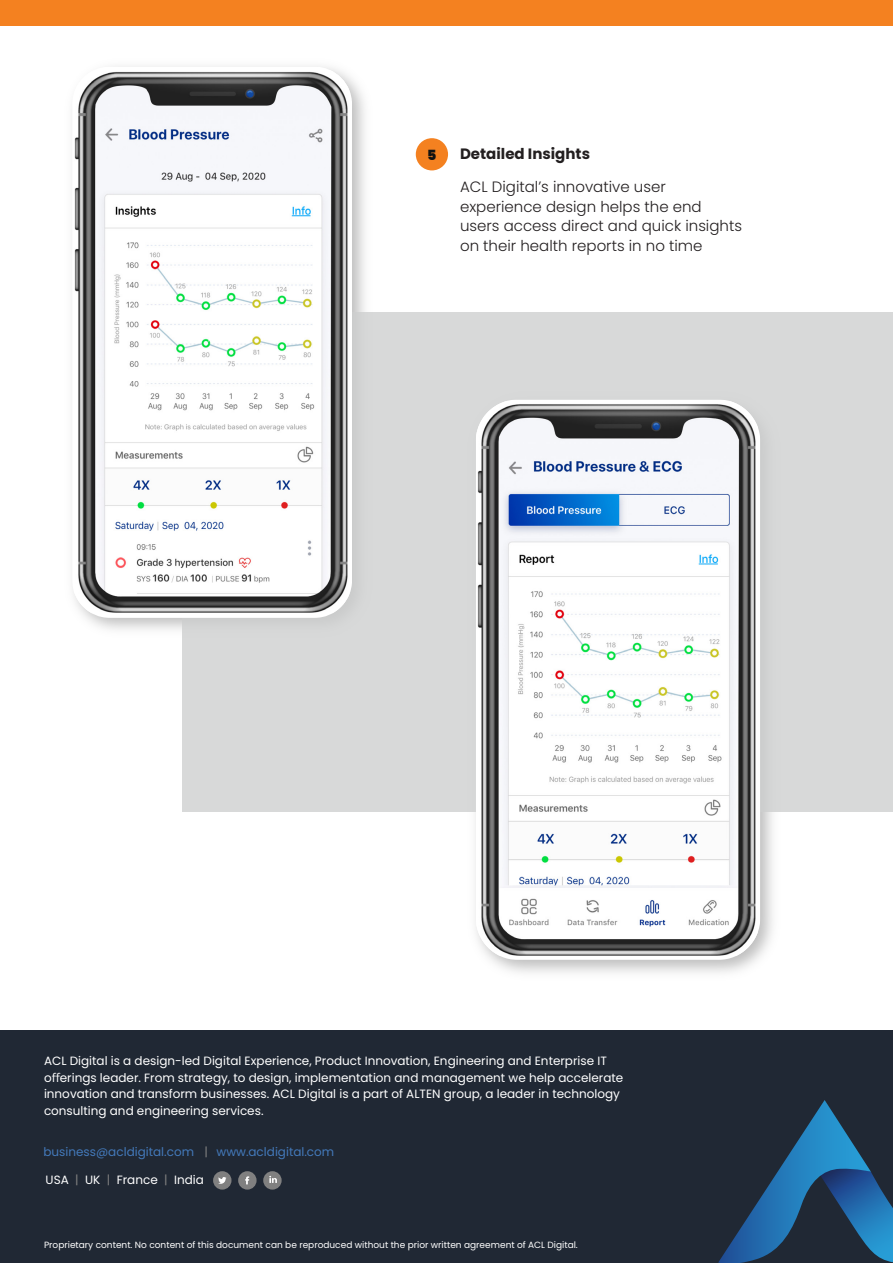
<style>
.page{position:relative;width:893px;height:1263px;background:#fff}
.page>*{position:absolute;margin:0;border:0;box-sizing:border-box;transform-origin:0 0}
.t1{font:300 15px/19.5px "Poppins";color:#231f20}
.t2{font:700 15px "Poppins";color:#231f20}
.t3{font:900 14.1px "Poppins";color:#111212}
.t4{font:12px/16.5px "Poppins";color:#fff}
.t5{font:12px "Poppins";color:#4379ba}
.t6{font:9px "Poppins";color:#fff}
.s1{font-family:"Open Sans"}
.s2{color:#808080}
</style>
<div class="page">
<div style="left:182px;top:312px;width:711px;height:500px;background:#d8d9d9"></div>
<div style="left:0;top:1030px;width:893px;height:233px;background:#202834"></div>
<svg style="left:718px;top:1100px;width:175px;height:163px"></svg>
<div style="left:263px;top:1171px;width:19px;height:18px;background:#808080;border-radius:50%"></div>
<svg style="left:269px;top:1176px;width:8px;height:7px"></svg>
<div style="left:213px;top:1171px;width:18px;height:18px;background:#808080;border-radius:50%"></div>
<div style="left:238px;top:1171px;width:19px;height:18px;background:#808080;border-radius:50%"></div>
<svg style="left:218px;top:1177px;width:8px;height:7px"></svg>
<svg style="left:245px;top:1176px;width:4px;height:8px"></svg>
<div style="left:0;top:0;width:893px;height:26px;background:#f48120"></div>
<img style="left:476px;top:401px;width:282px;height:555px">
<svg style="left:72px;top:67px;width:280px;height:551px"></svg>
<img style="left:74px;top:70px;width:276px;height:543px">
<div style="left:416px;top:138px;width:32px;height:32px;background:#f48120;border-radius:50%"></div>
<p class="t3" style="left:427px;top:146px;width:11px">5</p>
<p class="t2" style="left:460px;top:145px;width:131px">Detailed Insights</p>
<p class="t1" style="left:460px;top:177px;width:283px">ACL Digital’s innovative user experience design helps the end users access direct and quick insights on their health reports in no time</p>
<p class="t4" style="left:44px;top:1053px;width:581px">ACL Digital is a design-led Digital Experience, Product Innovation, Engineering and Enterprise IT o<span class="s1">ff</span>erings leader. From strategy, to design, implementation and management we help accelerate innovation and transform businesses. ACL Digital is a part of ALTEN group, a leader in technology consulting and engineering services.</p>
<p class="t5" style="left:44px;top:1145px;width:292px">business@acldigital.com <span class="s2">|</span> www.acldigital.com</p>
<p class="t4" style="left:46px;top:1171px;width:160px">USA <span class="s2">|</span> UK <span class="s2">|</span> France <span class="s2">|</span> India</p>
<p class="t6" style="left:44px;top:1239px;width:535px">Proprietary content. No content of this document can be reproduced without the prior written agreement of ACL Digital.</p>
</div>
